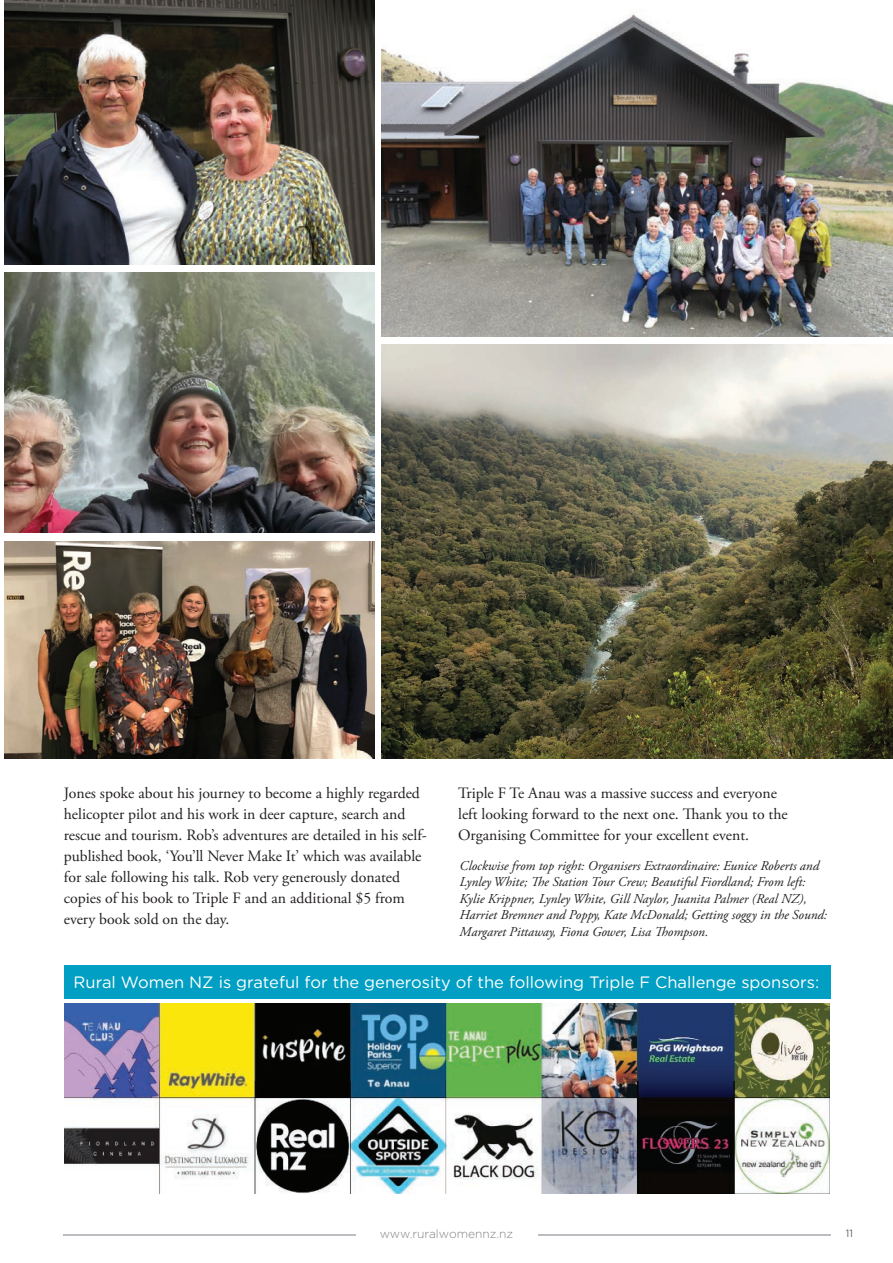
<style>
.page{position:relative;width:893px;height:1263px;background:#fff}
.page>*{position:absolute;margin:0;border:0;box-sizing:border-box;transform-origin:0 0}
.t1{font:16.5px "Gotham Rounded";color:#fff}
.t2{font:15.75px/21px "Adobe Garamond Pro";color:#231f20}
.t3{font:italic 13.5px/16.5px "Adobe Garamond Pro";color:#231f20}
.t4{font:300 12px "Gotham Rounded";color:#808285}
.t5{font:300 10.5px "Gotham Rounded";color:#231f20}
</style>
<div class="page">
<hr style="left:64px;top:1234px;width:292px;height:1px;background:#bcbdc0">
<hr style="left:538px;top:1234px;width:292px;height:1px;background:#bcbdc0">
<img style="left:4px;top:0;width:370px;height:265px">
<img style="left:382px;top:14px;width:511px;height:323px">
<img style="left:4px;top:272px;width:370px;height:261px">
<img style="left:4px;top:541px;width:370px;height:217px">
<img style="left:382px;top:344px;width:511px;height:414px">
<img style="left:64px;top:1003px;width:765px;height:190px">
<div style="left:64px;top:965px;width:766px;height:34px;background:#009fc3"></div>
<p class="t2" style="left:64px;top:783px;width:365px">Jones spoke about his journey to become a highly regarded helicopter pilot and his work in deer capture, search and rescue and tourism. Rob’s adventures are detailed in his self&shy;published book, ‘You’ll Never Make It’ which was available for sale following his talk. Rob very generously donated copies of his book to Triple F and an additional $5 from every book sold on the day.</p>
<p class="t2" style="left:458px;top:783px;width:320px">Triple F Te Anau was a massive success and everyone left looking forward to the next one.</p>
<p class="t2" style="left:458px;top:804px;width:331px;text-indent:241px">ank you to the<br>Organising Committee for your excellent event.</p>
<p class="t3" style="left:460px;top:858px;width:369px">Clockwise from top right: Organisers Extraordinaire: Eunice Roberts and Lynley White; e Station Tour Crew; Beautiful Fiordland; From left:<br>Kylie Krippner, Lynley White, Gill Naylor, Juanita Palmer (Real NZ), Harriet Bremner and Poppy, Kate McDonald; Getting soggy in the Sound:<br>Margaret Pittaway, Fiona Gower, Lisa ompson.</p>
<p class="t1" style="left:74px;top:970px;width:747px">Rural Women NZ is grateful for the generosity of the following Triple F Challenge sponsors:</p>
<p class="t4" style="left:380px;top:1225px;width:135px">www.ruralwomennz.nz</p>
<p class="t5" style="left:846px;top:1226px;width:9px">11</p>
</div>
